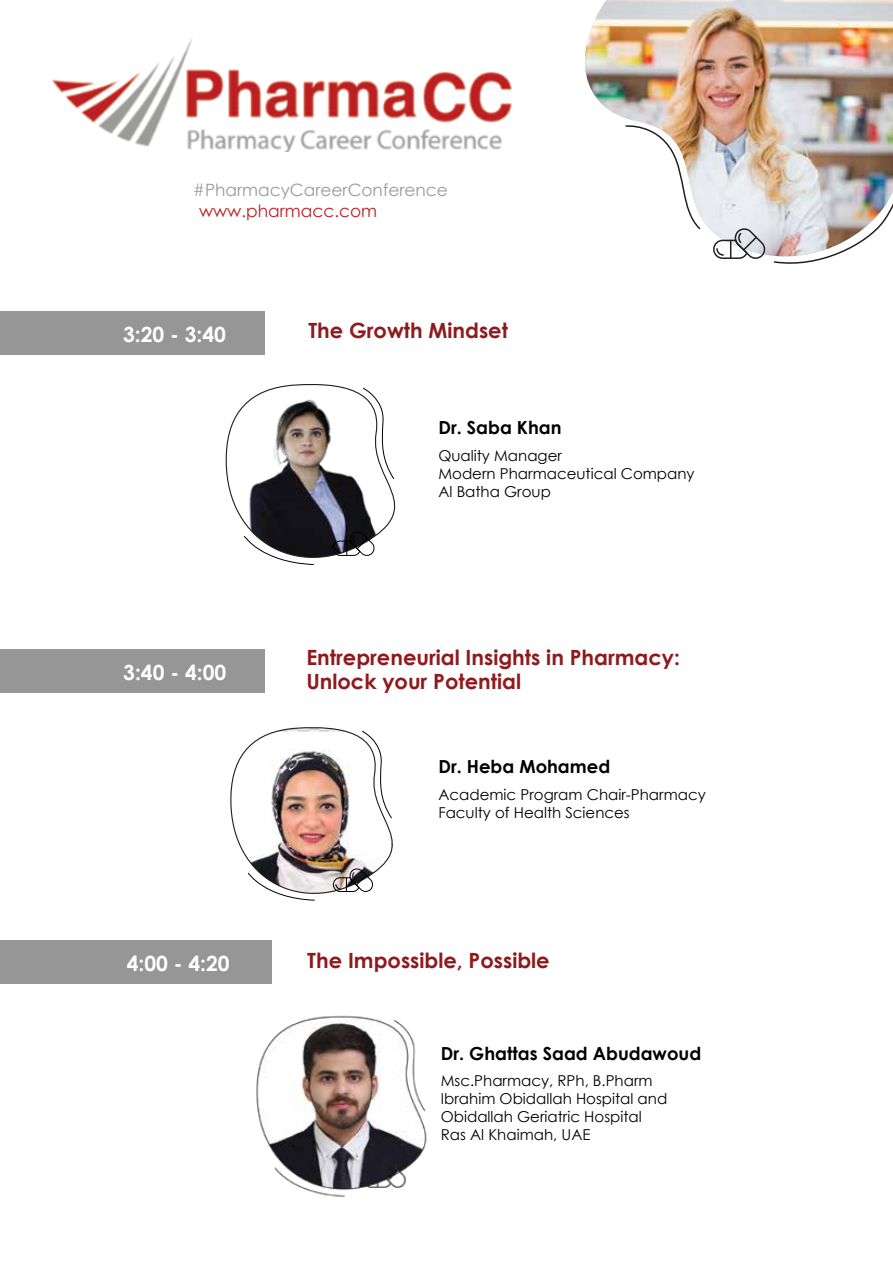
<style>
.page{position:relative;width:893px;height:1262px;background:#fff}
.page>*{position:absolute;margin:0;border:0;box-sizing:border-box;transform-origin:0 0}
.t1{font:700 21px/24px "Century Gothic";color:#8f1a1d}
.t2{font:700 21px "Century Gothic";color:#fff}
.t3{font:700 18px "Century Gothic";color:#000001}
.t4{font:16.95px "Century Gothic";color:#9a9a98}
.t5{font:16.95px "Century Gothic";color:#bd1f25}
.t6{font:15px/18px "Century Gothic";color:#000001}
</style>
<div class="page">
<img style="left:230px;top:727px;width:163px;height:174px">
<div style="left:0;top:311px;width:264px;height:43px;background:#969696"></div>
<div style="left:0;top:649px;width:265px;height:43px;background:#969696"></div>
<div style="left:0;top:940px;width:271px;height:43px;background:#969696"></div>
<svg style="left:225px;top:384px;width:171px;height:181px"></svg>
<img style="left:256px;top:1015px;width:171px;height:183px">
<img style="left:52px;top:39px;width:460px;height:113px">
<img style="left:585px;top:0;width:307px;height:231px">
<svg style="left:624px;top:123px;width:77px;height:108px"></svg>
<img style="left:712px;top:188px;width:180px;height:76px">
<p class="t4" style="left:193px;top:178px;width:257px">#PharmacyCareerConference</p>
<p class="t5" style="left:199px;top:199px;width:180px">www.pharmacc.com</p>
<h1 class="t2" style="left:123px;top:318px;width:104px">3:20 - 3:40</h1>
<h1 class="t2" style="left:123px;top:656px;width:104px">3:40 - 4:00</h1>
<h1 class="t2" style="left:127px;top:947px;width:104px">4:00 - 4:20</h1>
<h1 class="t1" style="left:308px;top:317px;width:201px">The Growth Mindset</h1>
<p class="t3" style="left:438px;top:414px;width:125px">Dr. Saba Khan</p>
<p class="t6" style="left:438px;top:446px;width:258px">Quality Manager<br>Modern Pharmaceutical Company<br>Al Batha Group</p>
<h1 class="t1" style="left:306px;top:644px;width:375px">Entrepreneurial Insights in Pharmacy:<br>Unlock your Potential</h1>
<p class="t3" style="left:438px;top:753px;width:173px">Dr. Heba Mohamed</p>
<p class="t6" style="left:438px;top:785px;width:269px">Academic Program Chair-Pharmacy<br>Faculty of Health Sciences</p>
<h1 class="t1" style="left:307px;top:947px;width:244px">The Impossible, Possible</h1>
<p class="t3" style="left:441px;top:1039px;width:262px">Dr. Ghattas Saad Abudawoud</p>
<p class="t6" style="left:441px;top:1071px;width:228px">Msc.Pharmacy, RPh, B.Pharm<br>Ibrahim Obidallah Hospital and<br>Obidallah Geriatric Hospital<br>Ras Al Khaimah, UAE</p>
</div>
